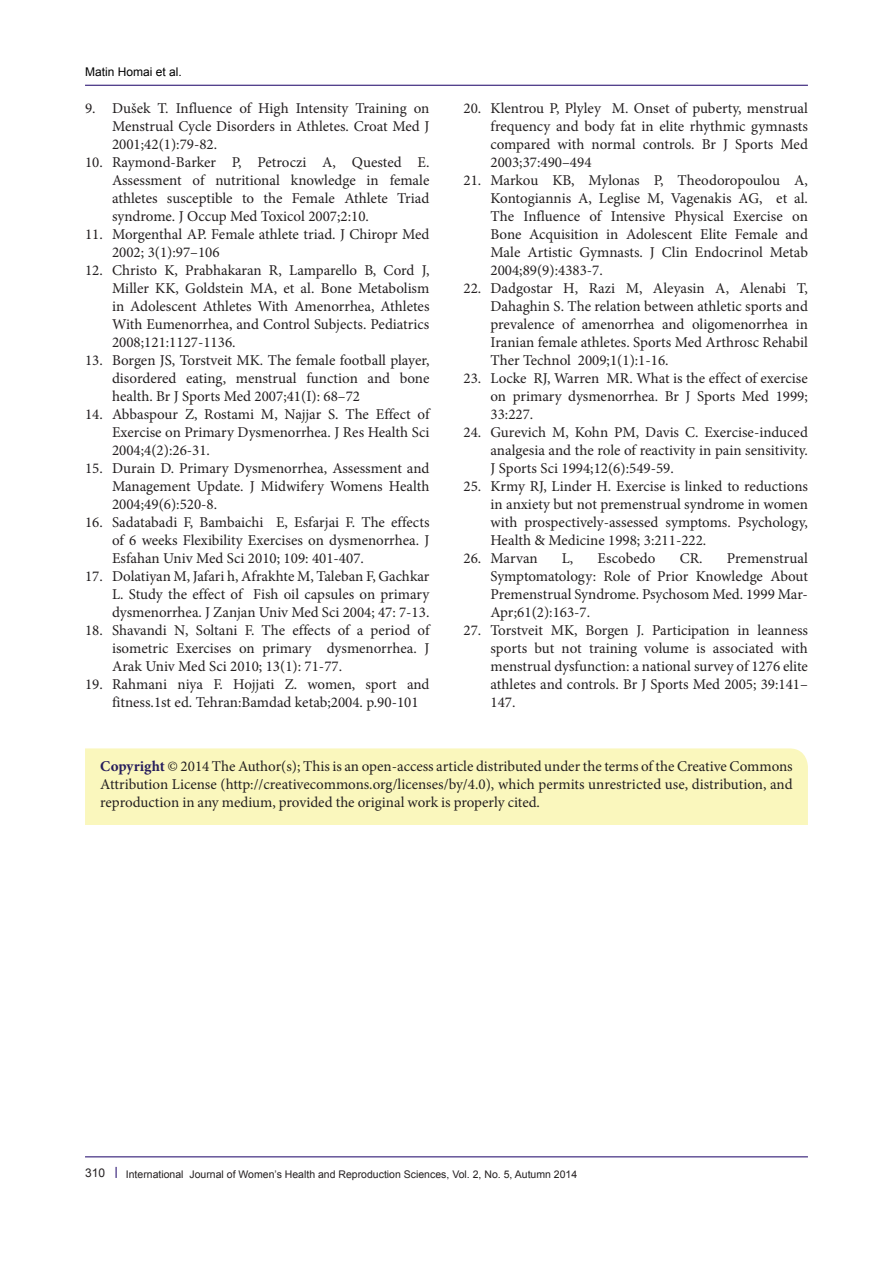
<style>
.page{position:relative;width:893px;height:1263px;background:#fff}
.page>*{position:absolute;margin:0;border:0;box-sizing:border-box;transform-origin:0 0}
.t1{font:15px/18px "Minion Pro";color:#231f20;text-align:justify}
.t2{font:12px "Arial";color:#000001}
.t3{font:12px "Arial";color:#231f20}
.t4{font:10.5px "Arial";color:#231f20}
.s1{font-weight:700;color:#261d5c}
</style>
<div class="page">
<hr style="left:85px;top:1156px;width:723px;height:1px;background:#190066">
<hr style="left:85px;top:85px;width:723px;height:1px;background:#190066">
<div style="left:85px;top:748px;width:723px;height:77px;background:#faf7bd"></div>
<p class="t2" style="left:85px;top:64px;width:98px">Matin Homai et al.</p>
<p class="t1" style="left:112px;top:99px;width:319px;text-indent:-27px">9. Dušek T. Influence of High Intensity Training on Menstrual Cycle Disorders in Athletes. Croat Med J 2001;42(1):79-82.</p>
<p class="t1" style="left:112px;top:153px;width:319px;text-indent:-27px">10. Raymond-Barker P, Petroczi A, Quested E.<br>Assessment of nutritional knowledge in female athletes susceptible to the Female Athlete Triad syndrome. J Occup Med Toxicol 2007;2:10.</p>
<p class="t1" style="left:112px;top:225px;width:319px;text-indent:-27px">11. Morgenthal AP. Female athlete triad. J Chiropr Med<br>2002; 3(1):97–106</p>
<p class="t1" style="left:112px;top:261px;width:319px;text-indent:-27px">12. Christo K, Prabhakaran R, Lamparello B, Cord J, Miller KK, Goldstein MA, et al. Bone Metabolism in Adolescent Athletes With Amenorrhea, Athletes With Eumenorrhea, and Control Subjects. Pediatrics 2008;121:1127-1136.</p>
<p class="t1" style="left:112px;top:351px;width:319px;text-indent:-27px">13. Borgen JS, Torstveit MK. The female football player, disordered eating, menstrual function and bone health. Br J Sports Med 2007;41(I): 68–72</p>
<p class="t1" style="left:112px;top:405px;width:319px;text-indent:-27px">14. Abbaspour Z, Rostami M, Najjar S. The Effect of Exercise on Primary Dysmenorrhea. J Res Health Sci 2004;4(2):26-31.</p>
<p class="t1" style="left:112px;top:459px;width:319px;text-indent:-27px">15. Durain D. Primary Dysmenorrhea, Assessment and Management Update. J Midwifery Womens Health 2004;49(6):520-8.</p>
<p class="t1" style="left:112px;top:513px;width:319px;text-indent:-27px">16. Sadatabadi F, Bambaichi E, Esfarjai F. The effects of 6 weeks Flexibility Exercises on dysmenorrhea. J Esfahan Univ Med Sci 2010; 109: 401-407.</p>
<p class="t1" style="left:112px;top:567px;width:319px;text-indent:-27px">17. Dolatiyan M, Jafari h, Afrakhte M, Taleban F, Gachkar L. Study the effect of Fish oil capsules on primary dysmenorrhea. J Zanjan Univ Med Sci 2004; 47: 7-13.</p>
<p class="t1" style="left:112px;top:621px;width:319px;text-indent:-27px">18. Shavandi N, Soltani F. The effects of a period of isometric Exercises on primary dysmenorrhea. J Arak Univ Med Sci 2010; 13(1): 71-77.</p>
<p class="t1" style="left:112px;top:675px;width:319px;text-indent:-27px">19. Rahmani niya F. Hojjati Z. women, sport and fitness.1st ed. Tehran:Bamdad ketab;2004. p.90-101</p>
<p class="t1" style="left:490px;top:99px;width:319px;text-indent:-27px">20. Klentrou P, Plyley M. Onset of puberty, menstrual frequency and body fat in elite rhythmic gymnasts compared with normal controls. Br J Sports Med 2003;37:490–494</p>
<p class="t1" style="left:490px;top:171px;width:319px;text-indent:-27px">21. Markou KB, Mylonas P, Theodoropoulou A, Kontogiannis A, Leglise M, Vagenakis AG, et al.<br>The Influence of Intensive Physical Exercise on Bone Acquisition in Adolescent Elite Female and Male Artistic Gymnasts. J Clin Endocrinol Metab 2004;89(9):4383-7.</p>
<p class="t1" style="left:490px;top:279px;width:319px;text-indent:-27px">22. Dadgostar H, Razi M, Aleyasin A, Alenabi T, Dahaghin S. The relation between athletic sports and prevalence of amenorrhea and oligomenorrhea in Iranian female athletes. Sports Med Arthrosc Rehabil Ther Technol 2009;1(1):1-16.</p>
<p class="t1" style="left:490px;top:369px;width:319px;text-indent:-27px">23. Locke RJ, Warren MR. What is the effect of exercise on primary dysmenorrhea. Br J Sports Med 1999; 33:227.</p>
<p class="t1" style="left:490px;top:423px;width:319px;text-indent:-27px">24. Gurevich M, Kohn PM, Davis C. Exercise-induced analgesia and the role of reactivity in pain sensitivity.<br>J Sports Sci 1994;12(6):549-59.</p>
<p class="t1" style="left:490px;top:477px;width:319px;text-indent:-27px">25. Krmy RJ, Linder H. Exercise is linked to reductions in anxiety but not premenstrual syndrome in women with prospectively-assessed symptoms. Psychology, Health &amp; Medicine 1998; 3:211-222.</p>
<p class="t1" style="left:463px;top:549px;width:76px">26. Marvan</p>
<p class="t1" style="left:562px;top:549px;width:13px">L,</p>
<p class="t1" style="left:598px;top:549px;width:59px">Escobedo</p>
<p class="t1" style="left:490px;top:549px;width:319px;text-indent:189px">CR. Premenstrual Symptomatology: Role of Prior Knowledge About Premenstrual Syndrome. Psychosom Med. 1999 Mar-Apr;61(2):163-7.</p>
<p class="t1" style="left:490px;top:621px;width:319px;text-indent:-27px">27. Torstveit MK, Borgen J. Participation in leanness sports but not training volume is associated with menstrual dysfunction: a national survey of 1276 elite athletes and controls. Br J Sports Med 2005; 39:141– 147.</p>
<p class="t1" style="left:100px;top:757px;width:694px"><span class="s1">Copyright</span> © 2014 The Author(s); This is an open-access article distributed under the terms of the Creative Commons Attribution License (http://creativecommons.org/licenses/by/4.0), which permits unrestricted use, distribution, and reproduction in any medium, provided the original work is properly cited.</p>
<p class="t3" style="left:85px;top:1164px;width:22px">310</p>
<p class="t4" style="left:126px;top:1167px;width:453px">International Journal of Women’s Health and Reproduction Sciences, Vol. 2, No. 5, Autumn 2014</p>
</div>
